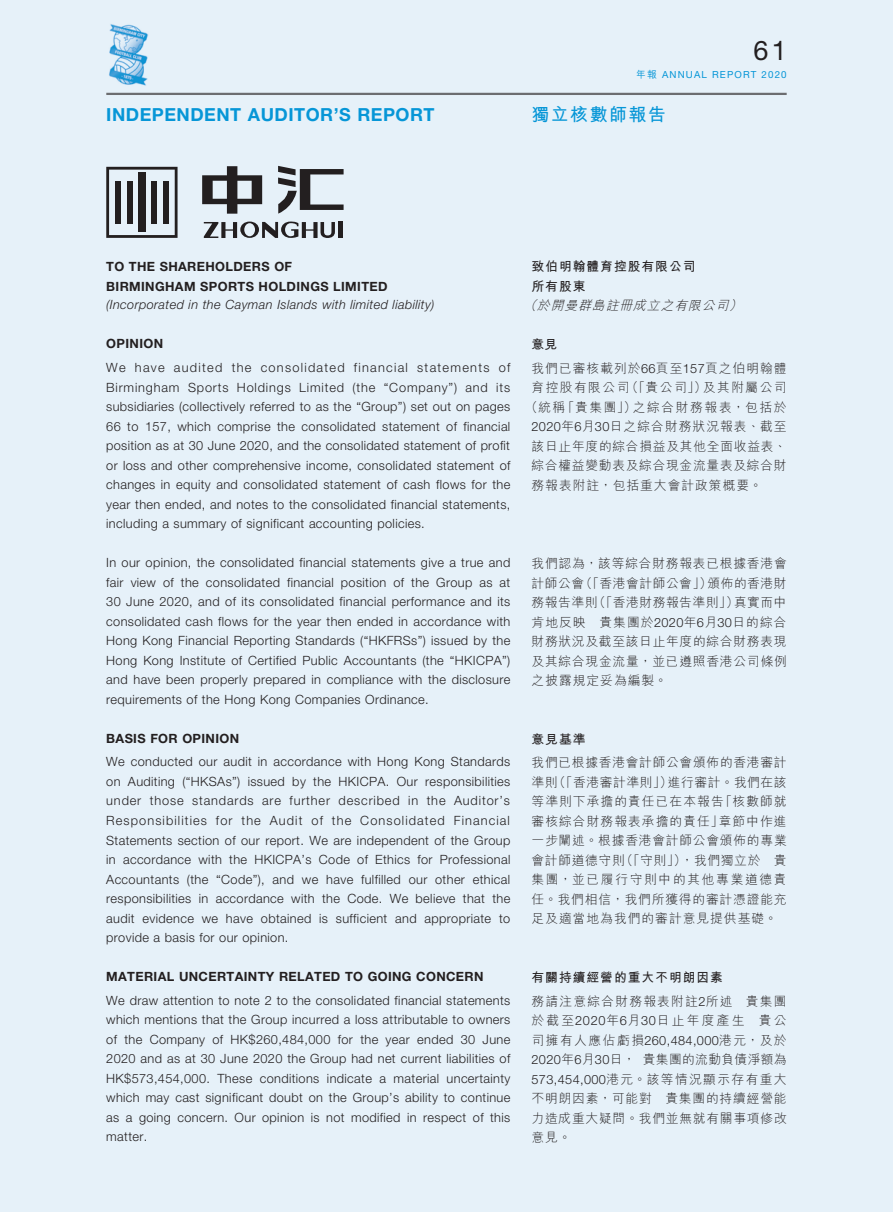
<style>
.page{position:relative;width:893px;height:1212px;background:#e6f1f9}
.page>*{position:absolute;margin:0;border:0;box-sizing:border-box;transform-origin:0 0}
.t1{font:27px "Helvetica Neue LT Std";color:#231f20}
.t2{font:700 18px "Helvetica Neue LT Std";letter-spacing:.03em;color:#0696d7}
.t3{font:700 18px "M Hei HK";letter-spacing:.08em;color:#0696d7}
._00_txt{font:300 12.75px/19.5px "Helvetica Neue LT Std";letter-spacing:.03em;color:#231f20;text-align:justify}
._00_txt_C{font:300 12.75px/19.5px "M Hei HK";letter-spacing:.065em;color:#231f20;text-align:justify}
._01_H1{font:700 12.75px "Helvetica Neue LT Std";letter-spacing:.03em;color:#231f20}
._00_txt-2{font:italic 300 12.75px "Helvetica Neue LT Std";letter-spacing:.03em;color:#231f20}
._00_txt-3{font:700 12.75px "Helvetica Neue LT Std";letter-spacing:.03em;color:#231f20}
._00_txt_C-2{font:300 12.75px "M Hei HK";letter-spacing:.115em;color:#231f20}
._00_txt_C-3{font:300 12.75px "M Hei HK";letter-spacing:.125em;color:#231f20}
._01_H1_C{font:700 12.75px "M Hei HK";letter-spacing:.08em;color:#231f20}
._00_txt_C-4{font:700 12.75px "M Hei HK";letter-spacing:.08em;color:#231f20}
._00_txt_C-5{font:italic 300 12.75px "M Hei HK";color:#231f20}
._01_H1-2{font:700 12.75px "M Hei HK";color:#231f20}
.t4{font:9.75px "Helvetica Neue LT Std";letter-spacing:.12em;color:#0696d7}
.s1{font-family:"M Hei HK";font-weight:500}
.s2{font-family:"Helvetica Neue LT Std"}
</style>
<div class="page">
<hr style="left:106px;top:93px;width:681px;height:2px;background:#6c6d70">
<img style="left:109px;top:24px;width:40px;height:62px">
<svg style="left:106px;top:167px;width:72px;height:71px"></svg>
<div style="left:115px;top:181px;width:6px;height:42px;background:#231f20"></div>
<div style="left:127px;top:181px;width:6px;height:42px;background:#231f20"></div>
<div style="left:151px;top:181px;width:6px;height:42px;background:#231f20"></div>
<div style="left:163px;top:181px;width:6px;height:42px;background:#231f20"></div>
<div style="left:138px;top:173px;width:8px;height:59px;background:#231f20"></div>
<svg style="left:202px;top:166px;width:60px;height:48px"></svg>
<svg style="left:278px;top:166px;width:66px;height:48px"></svg>
<hr style="left:338px;top:222px;width:4px;height:16px;background:#231f20">
<svg style="left:204px;top:221px;width:131px;height:17px"></svg>
<h1 class="t1" style="left:753px;top:34px;width:35px">61</h1>
<p class="t4" style="left:636px;top:68px;width:152px"><span class="s1">年報</span> ANNUAL REPORT 2020</p>
<h2 class="t2" style="left:106px;top:103px;width:330px">INDEPENDENT AUDITOR’S REPORT</h2>
<h2 class="t3" style="left:531px;top:102px;width:136px">獨立核數師報告</h2>
<p class="_00_txt-3" style="left:106px;top:259px;width:187px">TO THE SHAREHOLDERS OF</p>
<p class="_00_txt-3" style="left:106px;top:278px;width:283px">BIRMINGHAM SPORTS HOLDINGS LIMITED</p>
<p class="_00_txt-2" style="left:106px;top:297px;width:330px">(Incorporated in the Cayman Islands with limited liability)</p>
<p class="_01_H1" style="left:106px;top:336px;width:58px">OPINION</p>
<p class="_00_txt" style="left:106px;top:358px;width:406px">We have audited the consolidated financial statements of Birmingham Sports Holdings Limited (the “Company”) and its subsidiaries (collectively referred to as the “Group”) set out on pages 66 to 157, which comprise the consolidated statement of financial position as at 30 June 2020, and the consolidated statement of profit or loss and other comprehensive income, consolidated statement of changes in equity and consolidated statement of cash flows for the year then ended, and notes to the consolidated financial statements, including a summary of significant accounting policies.</p>
<p class="_00_txt" style="left:106px;top:553px;width:406px">In our opinion, the consolidated financial statements give a true and fair view of the consolidated financial position of the Group as at 30 June 2020, and of its consolidated financial performance and its consolidated cash flows for the year then ended in accordance with Hong Kong Financial Reporting Standards (“HKFRSs”) issued by the Hong Kong Institute of Certified Public Accountants (the “HKICPA”) and have been properly prepared in compliance with the disclosure requirements of the Hong Kong Companies Ordinance.</p>
<p class="_01_H1" style="left:106px;top:730px;width:134px">BASIS FOR OPINION</p>
<p class="_00_txt" style="left:106px;top:752px;width:406px">We conducted our audit in accordance with Hong Kong Standards on Auditing (“HKSAs”) issued by the HKICPA. Our responsibilities under those standards are further described in the Auditor’s Responsibilities for the Audit of the Consolidated Financial Statements section of our report. We are independent of the Group in accordance with the HKICPA’s Code of Ethics for Professional Accountants (the “Code”), and we have fulfilled our other ethical responsibilities in accordance with the Code. We believe that the audit evidence we have obtained is sufficient and appropriate to provide a basis for our opinion.</p>
<p class="_01_H1" style="left:106px;top:968px;width:379px">MATERIAL UNCERTAINTY RELATED TO GOING CONCERN</p>
<p class="_00_txt" style="left:106px;top:990px;width:406px">We draw attention to note 2 to the consolidated financial statements which mentions that the Group incurred a loss attributable to owners of the Company of HK$260,484,000 for the year ended 30 June 2020 and as at 30 June 2020 the Group had net current liabilities of HK$573,454,000. These conditions indicate a material uncertainty which may cast significant doubt on the Group’s ability to continue as a going concern. Our opinion is not modified in respect of this matter.</p>
<p class="_00_txt_C-4" style="left:531px;top:257px;width:165px">致伯明翰體育控股有限公司</p>
<p class="_00_txt_C-4" style="left:531px;top:277px;width:55px">所有股東</p>
<p class="_00_txt_C-5" style="left:524px;top:297px;width:224px">（於開曼群島註冊成立之有限公司）</p>
<p class="_01_H1-2" style="left:531px;top:335px;width:27px">意見</p>
<p class="_00_txt_C" style="left:531px;top:358px;width:257px">我們已審核載列於<span class="s2">66</span>頁至<span class="s2">157</span>頁之伯明翰體</p>
<p class="_00_txt_C-2" style="left:531px;top:379px;width:257px">育控股有限公司（「貴公司」）及其附屬公司</p>
<p class="_00_txt_C-3" style="left:525px;top:398px;width:263px">（統稱「貴集團」）之綜合財務報表，包括於</p>
<p class="_00_txt_C" style="left:531px;top:417px;width:257px"><span class="s2">2020</span>年<span class="s2">6</span>月<span class="s2">30</span>日之綜合財務狀況報表、截至</p>
<p class="_00_txt_C" style="left:531px;top:436px;width:257px">該日止年度的綜合損益及其他全面收益表、</p>
<p class="_00_txt_C" style="left:531px;top:456px;width:257px">綜合權益變動表及綜合現金流量表及綜合財</p>
<p class="_00_txt_C" style="left:531px;top:475px;width:232px">務報表附註，包括重大會計政策概要。</p>
<p class="_00_txt_C" style="left:531px;top:553px;width:257px">我們認為，該等綜合財務報表已根據香港會計師公會（「香港會計師公會」）頒佈的香港財務報告準則（「香港財務報告準則」）真實而中肯地反映 貴集團於<span class="s2">2020</span>年<span class="s2">6</span>月<span class="s2">30</span>日的綜合財務狀況及截至該日止年度的綜合財務表現及其綜合現金流量，並已遵照香港公司條例之披露規定妥為編製。</p>
<p class="_01_H1_C" style="left:531px;top:729px;width:55px">意見基準</p>
<p class="_00_txt_C" style="left:531px;top:752px;width:257px">我們已根據香港會計師公會頒佈的香港審計準則（「香港審計準則」）進行審計。我們在該等準則下承擔的責任已在本報告「核數師就審核綜合財務報表承擔的責任」章節中作進一步闡述。根據香港會計師公會頒佈的專業會計師道德守則（「守則」），我們獨立於 貴集團，並已履行守則中的其他專業道德責任。我們相信，我們所獲得的審計憑證能充足及適當地為我們的審計意見提供基礎。</p>
<p class="_01_H1_C" style="left:531px;top:968px;width:193px">有關持續經營的重大不明朗因素</p>
<p class="_00_txt_C" style="left:531px;top:991px;width:257px">務請注意綜合財務報表附註<span class="s2">2</span>所述 貴集團於截至<span class="s2">2020</span>年<span class="s2">6</span>月<span class="s2">30</span>日止年度產生 貴公司擁有人應佔虧損<span class="s2">260,484,000</span>港元，及於<span class="s2">2020</span>年<span class="s2">6</span>月<span class="s2">30</span>日，貴集團的流動負債淨額為<span class="s2">573,454,000</span>港元。該等情況顯示存有重大不明朗因素，可能對 貴集團的持續經營能力造成重大疑問。我們並無就有關事項修改意見。</p>
</div>
